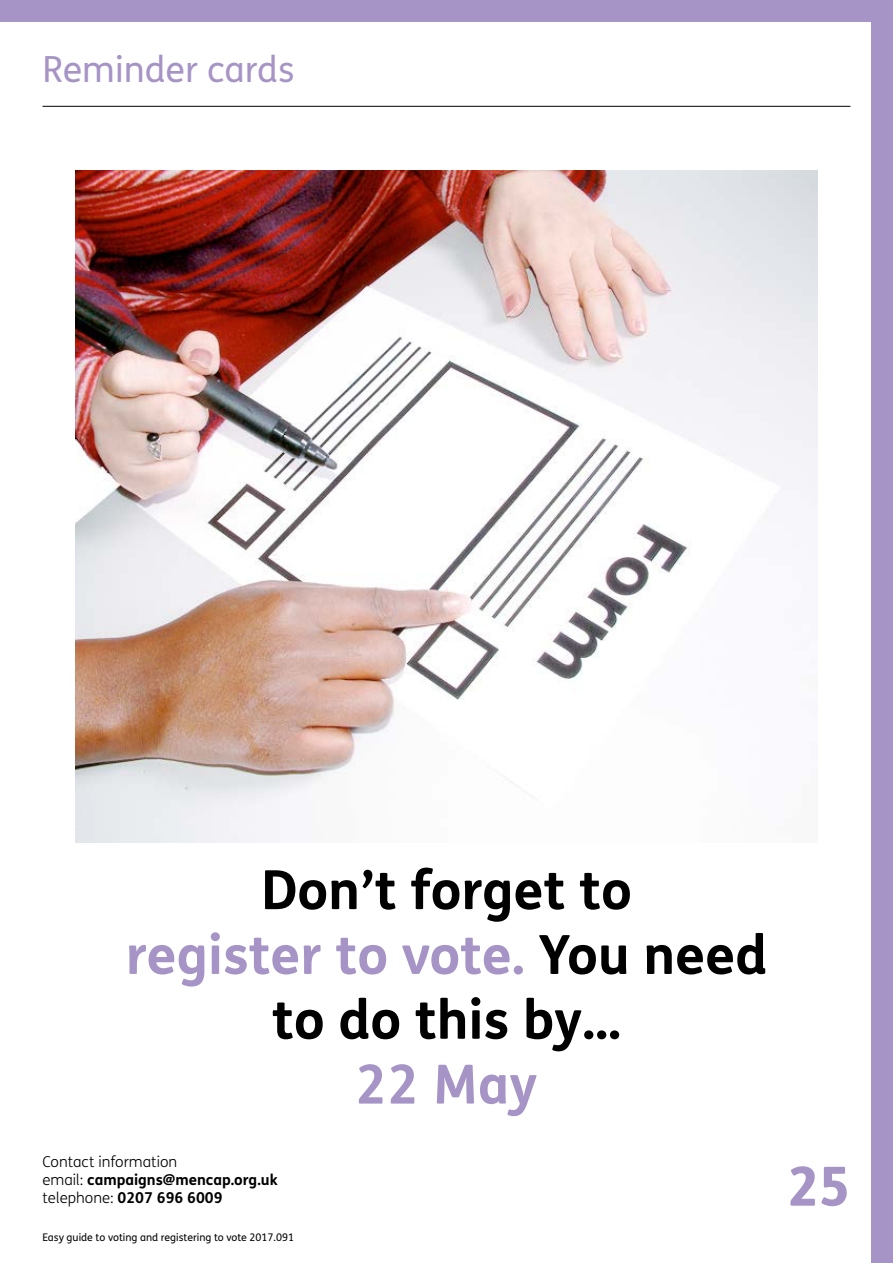
<style>
.page{position:relative;width:893px;height:1263px;background:#fff}
.page>*{position:absolute;margin:0;border:0;box-sizing:border-box;transform-origin:0 0}
.t1{font:700 54px/64.8px "FS Mencap";color:#000;text-align:center}
.t2{font:700 54px "FS Mencap";color:#a794c6}
.t3{font:800 54px "FS Mencap";color:#a794c6}
.t4{font:36px "FS Mencap";color:#a794c6}
.t5{font:300 15px/18px "FS Mencap";color:#000}
.t6{font:10.5px "FS Mencap";color:#000}
.s1{color:#a794c6}
.s2{font-weight:700}
</style>
<div class="page">
<div style="left:0;top:0;width:893px;height:21px;background:#a794c6"></div>
<hr style="left:43px;top:106px;width:807px;height:1px;background:#000">
<div style="left:872px;top:0;width:21px;height:1263px;background:#a794c6"></div>
<img style="left:76px;top:170px;width:741px;height:672px">
<h2 class="t4" style="left:43px;top:49px;width:254px">Reminder cards</h2>
<h1 class="t1" style="left:126px;top:858px;width:643px">Don’t forget to<br><span class="s1">register to vote.</span> You need to do this by…</h1>
<h1 class="t2" style="left:355px;top:1051px;width:184px">22 May</h1>
<p class="t5" style="left:43px;top:1153px;width:237px">Contact information<br>email: <span class="s2">campaigns@mencap.org.uk </span>telephone: <span class="s2">0207 696 6009</span></p>
<p class="t6" style="left:43px;top:1231px;width:253px">Easy guide to voting and registering to vote 2017.091</p>
<h1 class="t3" style="left:787px;top:1152px;width:65px">25</h1>
</div>
